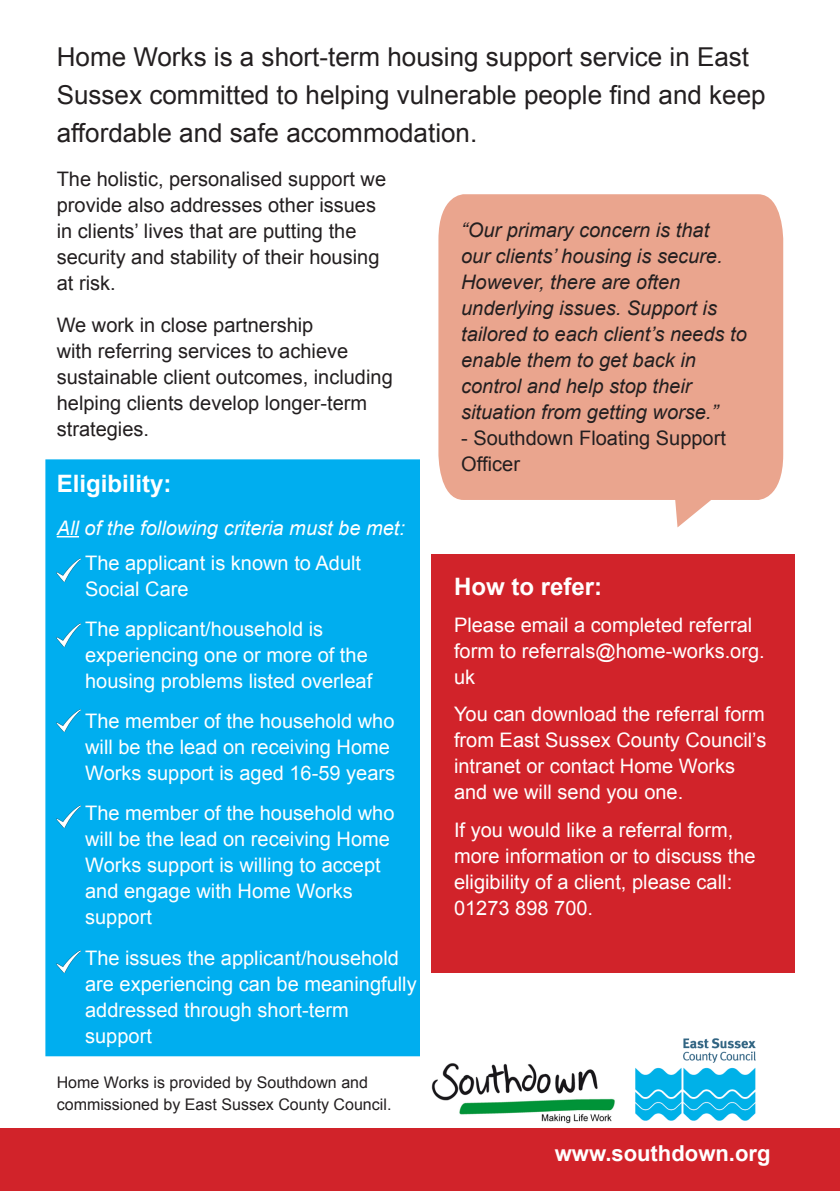
<style>
.page{position:relative;width:840px;height:1191px;background:#fff}
.page>*{position:absolute;margin:0;border:0;box-sizing:border-box;transform-origin:0 0}
.Subs{font:26px/38px "Arial";color:#231f20}
.t1{font:700 24px "Arial";color:#fff}
.t2{font:700 22px "Arial";color:#fff}
.t3{font:20px/26px "Arial";color:#fff}
.Subs-2{font:20px/26px "Arial";color:#231f20}
.t4{font:italic 20px/26px "Arial";color:#231f20}
.Subs-3{font:italic 20px "Arial";color:#fff}
.t5{font:16px/22px "Arial";color:#231f20}
</style>
<div class="page">
<div style="left:45px;top:459px;width:375px;height:597px;background:#00aeef;border:2px solid #00aeef"></div>
<svg style="left:438px;top:194px;width:344px;height:333px;background:#ebad98"></svg>
<svg style="left:57px;top:536px;width:22px;height:1px"></svg>
<div style="left:431px;top:554px;width:363px;height:418px;background:#d1232a"></div>
<div style="left:0;top:1128px;width:839px;height:63px;background:#d1232a"></div>
<img style="left:635px;top:1038px;width:121px;height:83px">
<img style="left:431px;top:1063px;width:184px;height:61px">
<img style="left:57px;top:559px;width:24px;height:22px">
<img style="left:57px;top:624px;width:24px;height:22px">
<img style="left:57px;top:709px;width:24px;height:22px">
<img style="left:57px;top:805px;width:24px;height:23px">
<img style="left:57px;top:950px;width:24px;height:22px">
<p class="Subs" style="left:57px;top:38px;width:710px">Home Works is a short-term housing support service in East<br>Sussex committed to helping vulnerable people find and keep affordable and safe accommodation.</p>
<p class="Subs-2" style="left:57px;top:166px;width:331px">The holistic, personalised support we provide also addresses other issues in clients’ lives that are putting the security and stability of their housing at risk.</p>
<p class="Subs-2" style="left:57px;top:312px;width:337px">We work in close partnership<br>with referring services to achieve sustainable client outcomes, including helping clients develop longer-term strategies.</p>
<p class="t1" style="left:57px;top:467px;width:116px">Eligibility:</p>
<p class="Subs-3" style="left:57px;top:514px;width:349px">All of the following criteria must be met:</p>
<p class="t3" style="left:85px;top:550px;width:277px">The applicant is known to Adult<br>Social Care</p>
<p class="t3" style="left:85px;top:616px;width:288px">The applicant/household is experiencing one or more of the housing problems listed overleaf</p>
<p class="t3" style="left:85px;top:708px;width:311px">The member of the household who will be the lead on receiving Home<br>Works support is aged 16-59 years</p>
<p class="t3" style="left:85px;top:800px;width:311px">The member of the household who will be the lead on receiving Home<br>Works support is willing to accept and engage with Home Works support</p>
<p class="t3" style="left:85px;top:944px;width:333px">The issues the applicant/household are experiencing can be meaningfully addressed through short-term support</p>
<p class="t5" style="left:57px;top:1071px;width:336px">Home Works is provided by Southdown and commissioned by East Sussex County Council.</p>
<p class="t4" style="left:461px;top:217px;width:249px">“Our primary concern is that</p>
<p class="t4" style="left:461px;top:243px;width:263px">our clients’ housing is secure.</p>
<p class="t4" style="left:461px;top:269px;width:221px">However, there are often</p>
<p class="t4" style="left:461px;top:295px;width:287px">underlying issues. Support is tailored to each client’s needs to enable them to get back in</p>
<p class="t4" style="left:461px;top:373px;width:232px">control and help stop their</p>
<p class="t4" style="left:461px;top:399px;width:258px">situation from getting worse.”</p>
<p class="Subs-2" style="left:461px;top:425px;width:266px">- Southdown Floating Support<br>Officer</p>
<p class="t1" style="left:454px;top:570px;width:150px">How to refer:</p>
<p class="t3" style="left:454px;top:612px;width:312px">Please email a completed referral form to referrals@home-works.org. uk</p>
<p class="t3" style="left:454px;top:701px;width:313px">You can download the referral form from East Sussex County Council’s intranet or contact Home Works and we will send you one.</p>
<p class="t3" style="left:454px;top:817px;width:303px">If you would like a referral form, more information or to discuss the eligibility of a client, please call:<br>01273 898 700.</p>
<p class="t2" style="left:554px;top:1138px;width:217px">www.southdown.org</p>
</div>
